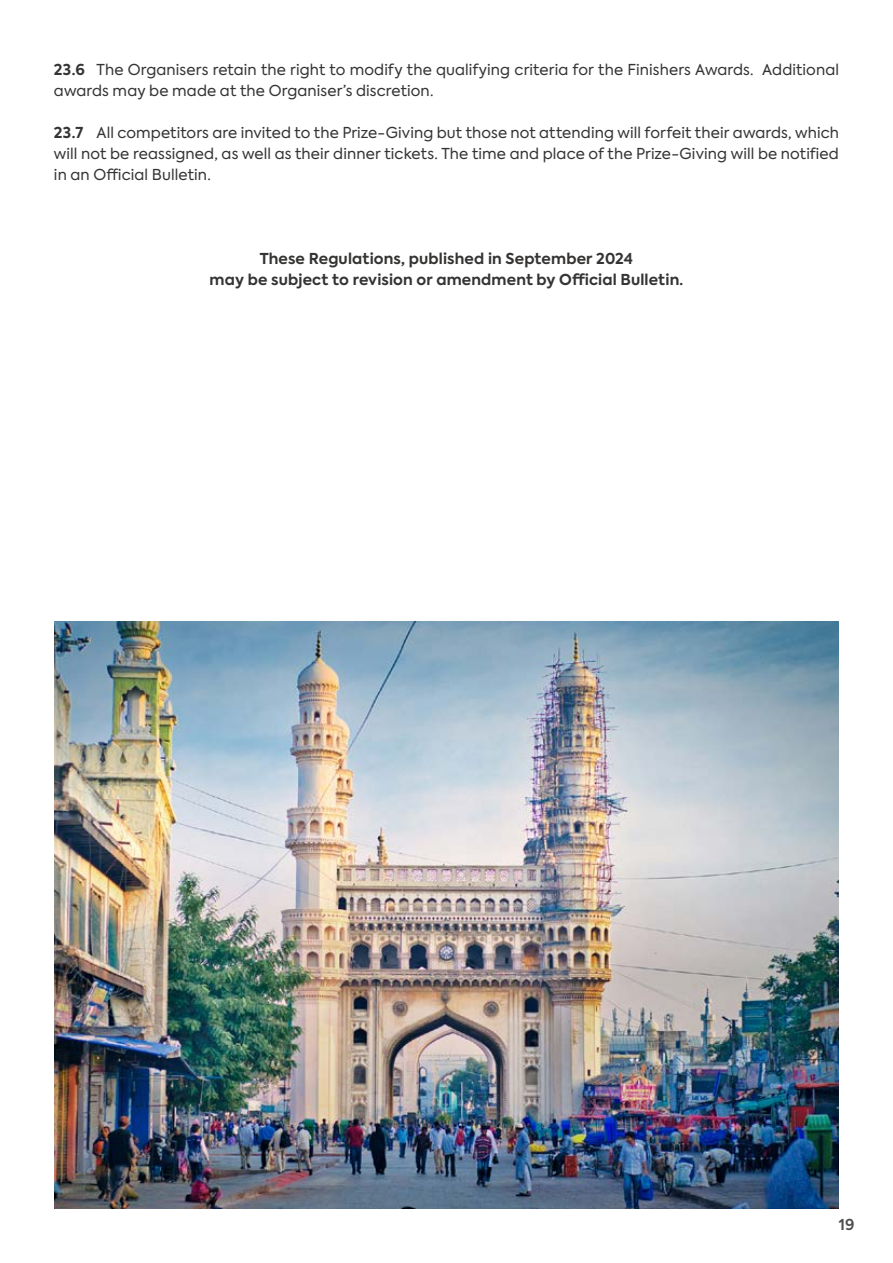
<style>
.page{position:relative;width:893px;height:1263px;background:#fff}
.page>*{position:absolute;margin:0;border:0;box-sizing:border-box;transform-origin:0 0}
.t1{font:15px/21px "Axiforma";letter-spacing:.005em;color:#353433}
.t2{font:700 15px/21px "Axiforma";letter-spacing:.01em;color:#353433;text-align:center}
.t3{font:600 15px "Axiforma";color:#4e4e4e}
.s1{font-weight:700}
</style>
<div class="page">
<img style="left:54px;top:621px;width:785px;height:588px">
<p class="t1" style="left:54px;top:59px;width:786px"><span class="s1">23.6</span> The Organisers retain the right to modify the qualifying criteria for the Finishers Awards. Additional awards may be made at the Organiser’s discretion.</p>
<p class="t1" style="left:54px;top:122px;width:786px;text-align:justify"><span class="s1">23.7</span> All competitors are invited to the Prize-Giving but those not attending will forfeit their awards, which will not be reassigned, as well as their dinner tickets. The time and place of the Prize-Giving will be notified in an Official Bulletin.</p>
<p class="t2" style="left:210px;top:248px;width:475px">These Regulations, published in September 2024<br>may be subject to revision or amendment by Official Bulletin.</p>
<p class="t3" style="left:839px;top:1214px;width:17px">19</p>
</div>
